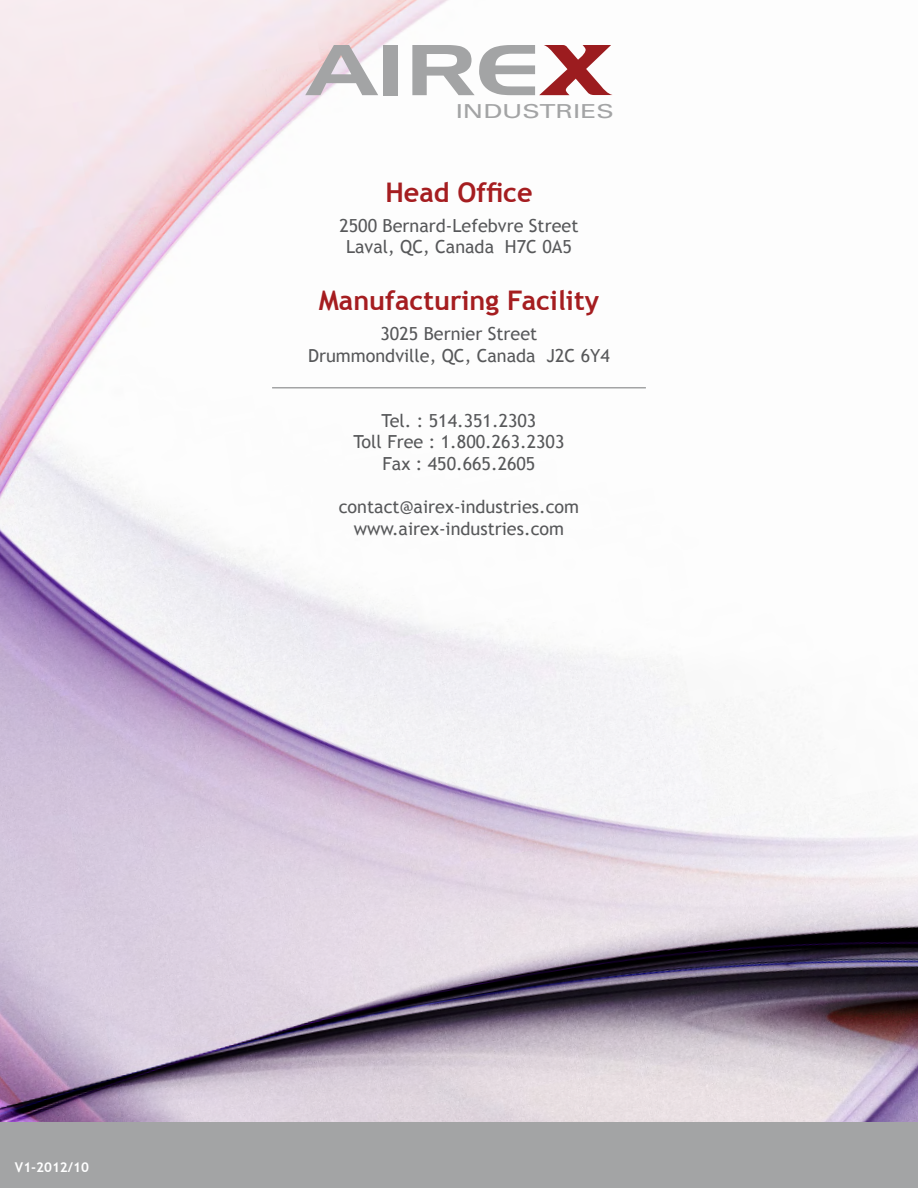
<style>
.page{position:relative;width:918px;height:1188px;background:#fff}
.page>*{position:absolute;margin:0;border:0;box-sizing:border-box;transform-origin:0 0}
.Nom_industries{font:700 27px "Trebuchet MS";color:#a51d20}
.t1{font:19.2px "Univers";color:#a3a4a5;scale:1.36 1}
.info{font:18px "Trebuchet MS";color:#57585a}
.Title_Sections{font:700 13.5px "Trebuchet MS";color:#fff}
</style>
<div class="page">
<img style="left:0;top:0;width:918px;height:1122px">
<svg style="left:305px;top:45px;width:73px;height:50px"></svg>
<div style="left:383px;top:45px;width:15px;height:50px;background:#a3a4a5"></div>
<svg style="left:412px;top:45px;width:201px;height:50px"></svg>
<div style="left:0;top:1122px;width:918px;height:66px;background:#a3a4a5"></div>
<hr style="left:272px;top:387px;width:374px;height:1px;background:#a3a4a5">
<p class="t1" style="left:456px;top:100px;width:118px">INDUSTRIES</p>
<p class="Nom_industries" style="left:385px;top:175px;width:149px">Head Office</p>
<p class="info" style="left:339px;top:215px;width:241px">2500 Bernard-Lefebvre Street</p>
<p class="info" style="left:346px;top:236px;width:227px">Laval, QC, Canada H7C 0A5</p>
<p class="Nom_industries" style="left:319px;top:284px;width:282px">Manufacturing Facility</p>
<p class="info" style="left:381px;top:323px;width:158px">3025 Bernier Street</p>
<p class="info" style="left:308px;top:345px;width:303px">Drummondville, QC, Canada J2C 6Y4</p>
<p class="info" style="left:381px;top:410px;width:156px">Tel. : 514.351.2303</p>
<p class="info" style="left:353px;top:431px;width:212px">Toll Free : 1.800.263.2303</p>
<p class="info" style="left:383px;top:453px;width:154px">Fax : 450.665.2605</p>
<p class="info" style="left:339px;top:496px;width:242px">contact@airex-industries.com</p>
<p class="info" style="left:354px;top:518px;width:212px">www.airex-industries.com</p>
<p class="Title_Sections" style="left:15px;top:1159px;width:75px">V1-2012/10</p>
</div>
